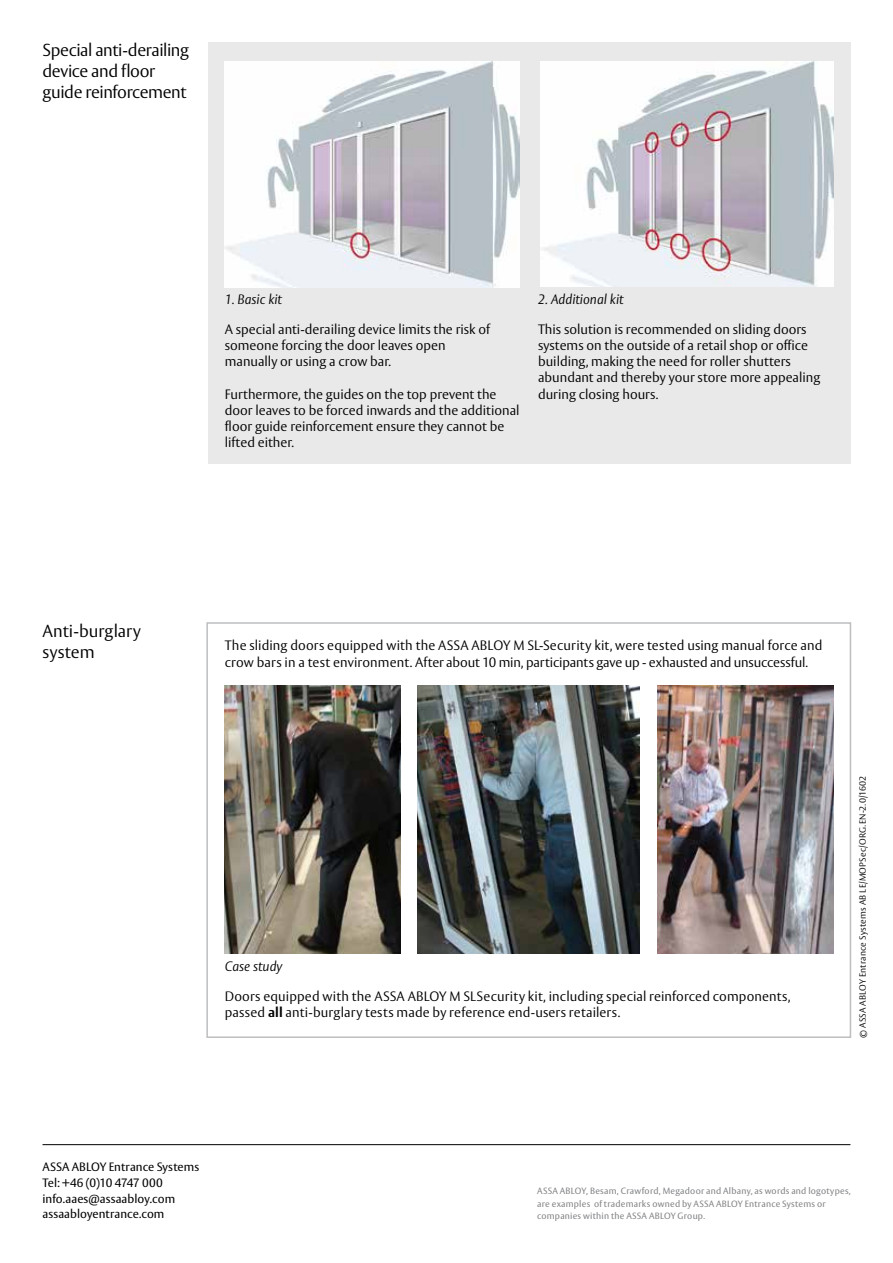
<style>
.page{position:relative;width:893px;height:1263px;background:#fff}
.page>*{position:absolute;margin:0;border:0;box-sizing:border-box;transform-origin:0 0}
.t1{font:300 17.25px/21px "ASSA Vesta";letter-spacing:-.025em;color:#000}
.t2{font:300 17.25px/21px "ASSA Vesta";letter-spacing:.005em;color:#000}
.t3{font:300 13.5px/16.2px "ASSA Vesta";color:#000}
.t4{font:italic 300 13.5px "ASSA Vesta";color:#000}
.t5{font:12px/15.8px "ASSA Vesta";letter-spacing:.005em;color:#000}
.t6{font:9px/12.8px "ASSA Vesta";letter-spacing:.025em;color:#808285}
.t7{font:300 9px "ASSA Vesta";letter-spacing:.025em;color:#000}
.s1{font-weight:700}
</style>
<div class="page">
<div style="left:208px;top:43px;width:643px;height:421px;background:#e9e9ea"></div>
<img style="left:540px;top:61px;width:293px;height:226px">
<img style="left:225px;top:62px;width:294px;height:225px">
<img style="left:225px;top:686px;width:176px;height:267px">
<img style="left:418px;top:686px;width:222px;height:267px">
<img style="left:658px;top:686px;width:175px;height:267px">
<hr style="left:43px;top:1144px;width:807px;height:1px;background:#000">
<div style="left:206px;top:622px;width:645px;height:416px;border:2px solid #bcbec0"></div>
<p class="t1" style="left:43px;top:40px;width:148px">Special anti-derailing device and floor guide reinforcement</p>
<p class="t4" style="left:225px;top:291px;width:59px">1. Basic kit</p>
<p class="t4" style="left:538px;top:291px;width:87px">2. Additional kit</p>
<p class="t3" style="left:225px;top:322px;width:267px">A special anti-derailing device limits the risk of someone forcing the door leaves open manually or using a crow bar.</p>
<p class="t3" style="left:225px;top:386px;width:296px">Furthermore, the guides on the top prevent the door leaves to be forced inwards and the additional floor guide reinforcement ensure they cannot be lifted either.</p>
<p class="t3" style="left:538px;top:322px;width:284px">This solution is recommended on sliding doors systems on the outside of a retail shop or office building, making the need for roller shutters abundant and thereby your store more appealing during closing hours.</p>
<p class="t2" style="left:43px;top:621px;width:100px">Anti-burglary system</p>
<p class="t3" style="left:225px;top:638px;width:599px">The sliding doors equipped with the ASSA ABLOY M SL-Security kit, were tested using manual force and crow bars in a test environment. After about 10 min, participants gave up - exhausted and unsuccessful.</p>
<p class="t4" style="left:225px;top:958px;width:59px">Case study</p>
<p class="t3" style="left:225px;top:989px;width:567px">Doors equipped with the ASSA ABLOY M SLSecurity kit, including special reinforced components, passed <span class="s1">all</span> anti-burglary tests made by reference end-users retailers.</p>
<p class="t7" style="left:857px;top:1038px;width:264px;rotate:-90deg">© ASSA ABLOY Entrance Systems AB LE/MOPSec/ORG.EN-2.0/1602</p>
<p class="t5" style="left:43px;top:1159px;width:158px">ASSA ABLOY Entrance Systems<br>Tel: +46 (0)10 4747 000 info.aaes@assaabloy.com assaabloyentrance.com</p>
<p class="t6" style="left:537px;top:1185px;width:315px">ASSA ABLOY, Besam, Crawford, Megadoor and Albany, as words and logotypes, are examples of trademarks owned by ASSA ABLOY Entrance Systems or companies within the ASSA ABLOY Group.</p>
</div>
